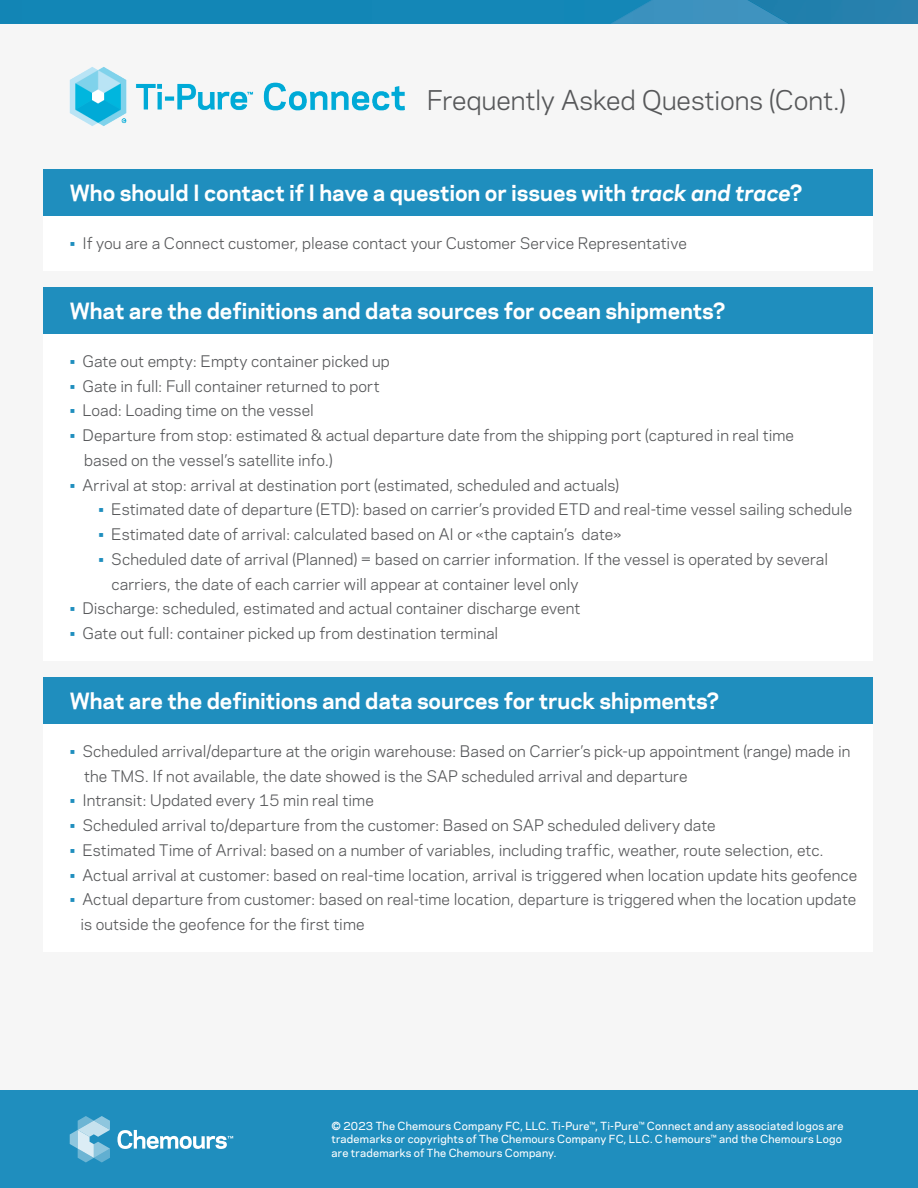
<style>
.page{position:relative;width:918px;height:1188px;background:#fff}
.page>*{position:absolute;margin:0;border:0;box-sizing:border-box;transform-origin:0 0}
.Intro{font:25.5px "Chemours Sans";letter-spacing:-.005em;color:#57585a}
.Intro-2{font:700 21px "Chemours Sans";letter-spacing:-.005em;color:#fff}
.Bullets{font:15px "Chemours Sans";letter-spacing:.005em;color:#57585a}
.Bullets-2{font:500 10.5px/13.5px "Chemours Sans";letter-spacing:.025em;color:#fff}
.s1{font-style:italic}
.s2{color:#1f8ebe}
</style>
<div class="page">
<div style="left:0;top:15px;width:918px;height:1092px;background:#f6f6f6"></div>
<div style="left:0;top:1091px;width:918px;height:97px;background:#1f8ebe"></div>
<svg style="left:70px;top:1116px;width:40px;height:46px"></svg>
<svg style="left:117px;top:1130px;width:116px;height:19px"></svg>
<div style="left:43px;top:713px;width:830px;height:239px;background:#fff"></div>
<div style="left:43px;top:677px;width:830px;height:47px;background:#1f8ebe"></div>
<div style="left:43px;top:323px;width:830px;height:338px;background:#fff"></div>
<div style="left:43px;top:287px;width:830px;height:47px;background:#1f8ebe"></div>
<div style="left:43px;top:206px;width:830px;height:65px;background:#fff"></div>
<div style="left:43px;top:170px;width:830px;height:46px;background:#1f8ebe"></div>
<div style="left:0;top:0;width:610px;height:24px;background:#1286b6"></div>
<div style="left:653px;top:0;width:95px;height:24px;background:#3e92bf"></div>
<img style="left:610px;top:0;width:43px;height:24px">
<img style="left:748px;top:0;width:1px;height:24px">
<img style="left:749px;top:0;width:169px;height:24px">
<img style="left:70px;top:67px;width:334px;height:59px">
<p class="Intro" style="left:427px;top:81px;width:420px">Frequently Asked Questions (Cont.)</p>
<p class="Intro-2" style="left:70px;top:177px;width:734px">Who should I contact if I have a question or issues with <span class="s1">track and trace</span>?</p>
<p class="Bullets" style="left:70px;top:232px;width:619px"><span class="s2">•</span> If you are a Connect customer, please contact your Customer Service Representative</p>
<p class="Intro-2" style="left:70px;top:295px;width:657px">What are the definitions and data sources for ocean shipments?</p>
<p class="Bullets" style="left:70px;top:350px;width:322px"><span class="s2">•</span> Gate out empty: Empty container picked up</p>
<p class="Bullets" style="left:70px;top:375px;width:311px"><span class="s2">•</span> Gate in full: Full container returned to port</p>
<p class="Bullets" style="left:70px;top:399px;width:246px"><span class="s2">•</span> Load: Loading time on the vessel</p>
<p class="Bullets" style="left:70px;top:424px;width:726px"><span class="s2">•</span> Departure from stop: estimated &amp; actual departure date from the shipping port (captured in real time</p>
<p class="Bullets" style="left:84px;top:449px;width:250px">based on the vessel’s satellite info.)</p>
<p class="Bullets" style="left:70px;top:474px;width:551px"><span class="s2">•</span> Arrival at stop: arrival at destination port (estimated, scheduled and actuals)</p>
<p class="Bullets" style="left:99px;top:498px;width:755px"><span class="s2">•</span> Estimated date of departure (ETD): based on carrier’s provided ETD and real-time vessel sailing schedule</p>
<p class="Bullets" style="left:99px;top:523px;width:524px"><span class="s2">•</span> Estimated date of arrival: calculated based on AI or «the captain’s date»</p>
<p class="Bullets" style="left:99px;top:548px;width:731px"><span class="s2">•</span> Scheduled date of arrival (Planned) = based on carrier information. If the vessel is operated by several</p>
<p class="Bullets" style="left:111px;top:573px;width:469px">carriers, the date of each carrier will appear at container level only</p>
<p class="Bullets" style="left:70px;top:597px;width:512px"><span class="s2">•</span> Discharge: scheduled, estimated and actual container discharge event</p>
<p class="Bullets" style="left:70px;top:622px;width:430px"><span class="s2">•</span> Gate out full: container picked up from destination terminal</p>
<p class="Intro-2" style="left:70px;top:685px;width:651px">What are the definitions and data sources for truck shipments?</p>
<p class="Bullets" style="left:70px;top:740px;width:782px"><span class="s2">•</span> Scheduled arrival/departure at the origin warehouse: Based on Carrier’s pick-up appointment (range) made in</p>
<p class="Bullets" style="left:84px;top:764px;width:605px">the TMS. If not available, the date showed is the SAP scheduled arrival and departure</p>
<p class="Bullets" style="left:70px;top:789px;width:306px"><span class="s2">•</span> Intransit: Updated every 15 min real time</p>
<p class="Bullets" style="left:70px;top:814px;width:648px"><span class="s2">•</span> Scheduled arrival to/departure from the customer: Based on SAP scheduled delivery date</p>
<p class="Bullets" style="left:70px;top:839px;width:756px"><span class="s2">•</span> Estimated Time of Arrival: based on a number of variables, including traffic, weather, route selection, etc.</p>
<p class="Bullets" style="left:70px;top:863px;width:789px"><span class="s2">•</span> Actual arrival at customer: based on real-time location, arrival is triggered when location update hits geofence</p>
<p class="Bullets" style="left:70px;top:888px;width:788px"><span class="s2">•</span> Actual departure from customer: based on real-time location, departure is triggered when the location update</p>
<p class="Bullets" style="left:81px;top:913px;width:286px">is outside the geofence for the first time</p>
<p class="Bullets-2" style="left:332px;top:1119px;width:514px">© 2023 The Chemours Company FC, LLC. Ti-Pure™, Ti-Pure™ Connect and any associated logos are trademarks or copyrights of The Chemours Company FC, LLC. C hemours™ and the Chemours Logo are trademarks of The Chemours Company.</p>
</div>
